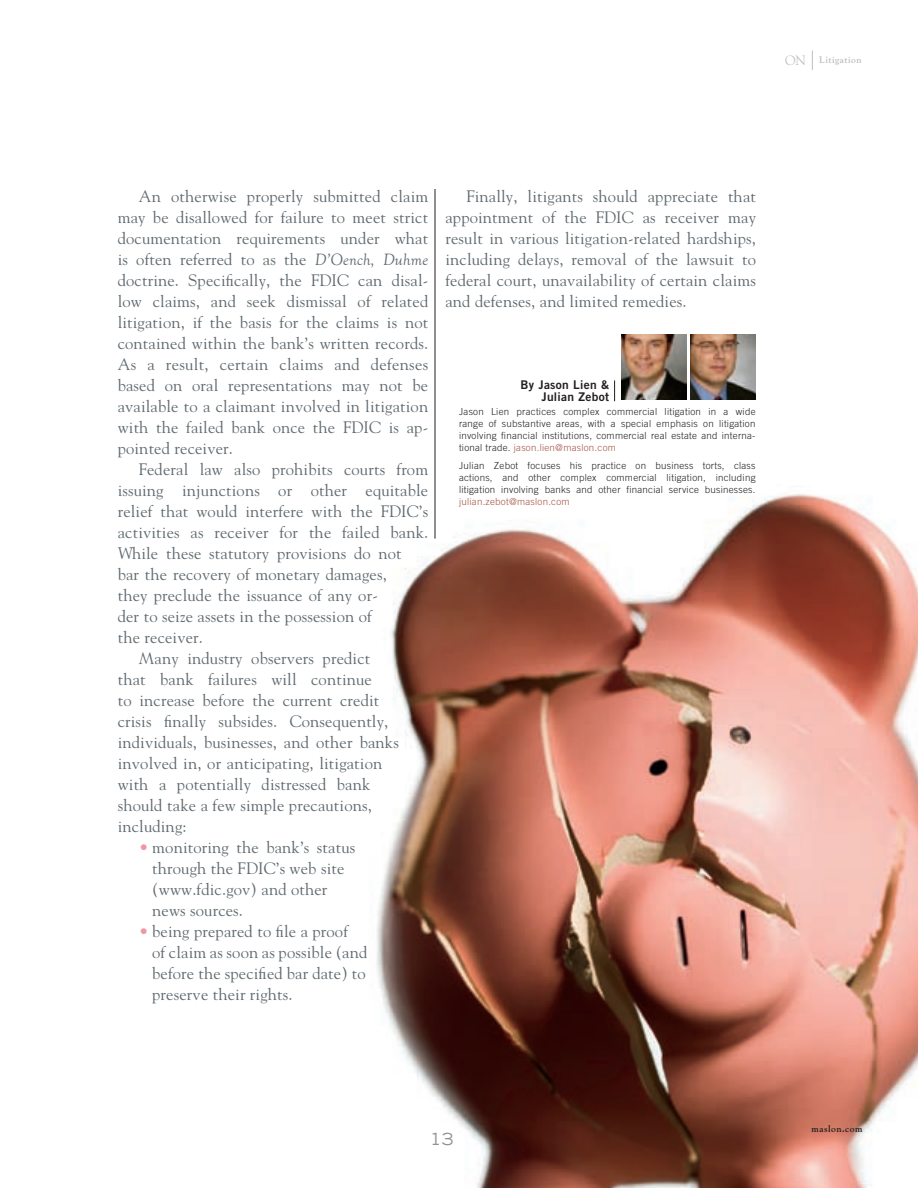
<style>
.page{position:relative;width:918px;height:1188px;background:#fff}
.page>*{position:absolute;margin:0;border:0;box-sizing:border-box;transform-origin:0 0}
.t1{font:16.5px/21px "HKM Goudy";letter-spacing:.01em;color:#5f696f;text-align:justify}
.t2{font:expanded 16.5px "Trade Gothic LH";color:#919295}
.t3{font:13.5px "HKM Goudy";color:#bebfc2}
.t4{font:12px/12px "Trade Gothic Bold Two";letter-spacing:.025em;color:#231f20;text-align:right}
.t5{font:300 9.75px/12px "Trade Gothic";letter-spacing:.025em;color:#231f20;text-align:justify}
.t6{font:300 9.75px "Trade Gothic";letter-spacing:.025em;color:#a55446}
.t7{font:700 9.45px "Goudy";letter-spacing:.05em;color:#bebfc2}
.t8{font:700 9.45px "Goudy";letter-spacing:.05em;color:#231f20}
.s1{font-family:"Goudy Old Style T";font-style:italic;font-size:16.8px}
.s2{color:#ee98a6}
.s3{color:#a55446}
</style>
<div class="page">
<img style="left:377px;top:474px;width:541px;height:714px">
<hr style="left:435px;top:189px;width:1px;height:350px;background:#231f20">
<img style="left:691px;top:334px;width:65px;height:66px">
<svg style="left:614px;top:381px;width:1px;height:20px"></svg>
<img style="left:621px;top:334px;width:65px;height:66px">
<svg style="left:812px;top:51px;width:1px;height:19px"></svg>
<p class="t3" style="left:785px;top:52px;width:23px">ON</p>
<p class="t7" style="left:819px;top:54px;width:44px">Litigation</p>
<p class="t1" style="left:118px;top:185px;width:312px;text-indent:21px">An otherwise properly submitted claim may be disallowed for failure to meet strict documentation requirements under what is often referred to as the <span class="s1">D’Oench, Duhme </span>doctrine. Specifically, the FDIC can disal&shy;low claims, and seek dismissal of related litigation, if the basis for the claims is not contained within the bank’s written records.<br>As a result, certain claims and defenses based on oral representations may not be available to a claimant involved in litigation with the failed bank once the FDIC is ap&shy;pointed receiver.</p>
<p class="t1" style="left:139px;top:458px;width:291px">Federal law also prohibits courts from</p>
<p class="t1" style="left:118px;top:479px;width:312px">issuing injunctions or other equitable</p>
<p class="t1" style="left:118px;top:500px;width:312px">relief that would interfere with the FDIC’s</p>
<p class="t1" style="left:118px;top:521px;width:312px">activities as receiver for the failed bank.</p>
<p class="t1" style="left:118px;top:542px;width:286px">While these statutory provisions do not</p>
<p class="t1" style="left:118px;top:563px;width:271px">bar the recovery of monetary damages,</p>
<p class="t1" style="left:118px;top:584px;width:262px">they preclude the issuance of any or-</p>
<p class="t1" style="left:118px;top:605px;width:256px">der to seize assets in the possession of</p>
<p class="t1" style="left:118px;top:626px;width:87px">the receiver.</p>
<p class="t1" style="left:139px;top:647px;width:233px">Many industry observers predict</p>
<p class="t1" style="left:118px;top:668px;width:256px">that bank failures will continue</p>
<p class="t1" style="left:118px;top:689px;width:263px">to increase before the current credit</p>
<p class="t1" style="left:118px;top:710px;width:272px">crisis finally subsides. Consequently,</p>
<p class="t1" style="left:118px;top:731px;width:283px">individuals, businesses, and other banks</p>
<p class="t1" style="left:118px;top:752px;width:266px">involved in, or anticipating, litigation</p>
<p class="t1" style="left:118px;top:773px;width:254px">with a potentially distressed bank</p>
<p class="t1" style="left:118px;top:794px;width:256px">should take a few simple precautions,</p>
<p class="t1" style="left:118px;top:815px;width:70px">including:</p>
<p class="t1" style="left:152px;top:836px;width:205px;text-align:left;text-indent:-13px"><span class="s2">•</span> monitoring the bank’s status through the FDIC’s web site (www.fdic.gov) and other news sources.</p>
<p class="t1" style="left:152px;top:920px;width:217px;text-align:left;text-indent:-13px"><span class="s2">•</span> being prepared to file a proof<br>of claim as soon as possible (and before the specified bar date) to preserve their rights.</p>
<p class="t1" style="left:445px;top:185px;width:312px;text-indent:21px">Finally, litigants should appreciate that appointment of the FDIC as receiver may result in various litigation-related hardships, including delays, removal of the lawsuit to federal court, unavailability of certain claims and defenses, and limited remedies.</p>
<p class="t4" style="left:521px;top:378px;width:90px">By Jason Lien &amp;<br>Julian Zebot</p>
<p class="t5" style="left:459px;top:406px;width:298px">Jason Lien practices complex commercial litigation in a wide range of substantive areas, with a special emphasis on litigation involving financial institutions, commercial real estate and interna&shy;tional trade. <span class="s3">jason.lien@maslon.com</span></p>
<p class="t5" style="left:459px;top:460px;width:298px">Julian Zebot focuses his practice on business torts, class actions, and other complex commercial litigation, including litigation involving banks and other financial service businesses.</p>
<p class="t6" style="left:459px;top:496px;width:112px">julian.zebot@maslon.com</p>
<p class="t2" style="left:430px;top:1129px;width:25px">13</p>
<p class="t8" style="left:812px;top:1123px;width:52px">maslon.com</p>
</div>
